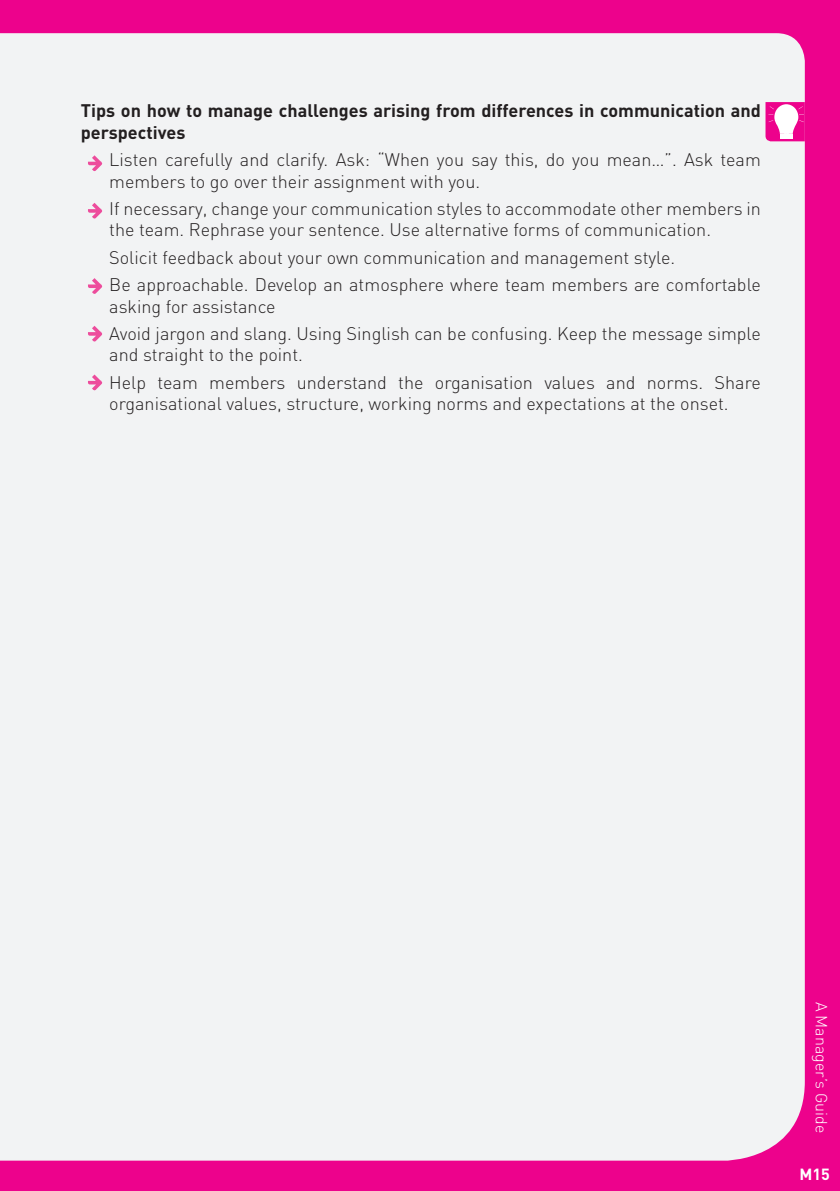
<style>
.page{position:relative;width:840px;height:1191px;background:#fff}
.page>*{position:absolute;margin:0;border:0;box-sizing:border-box;transform-origin:0 0}
.t1{font:300 18px/27.2px "DIN";color:#231f20}
.t2{font:700 18px/21.6px "DIN";color:#231f20}
.t3{font:300 16px "DIN";color:#fff}
.t4{font:700 16px "DIN";color:#fff}
</style>
<div class="page">
<div style="left:1px;top:0;width:838px;height:1191px;background:#ed028c"></div>
<div style="left:0;top:33px;width:804px;height:1127px;background:#f2f3f4"></div>
<svg style="left:765px;top:102px;width:39px;height:39px"></svg>
<svg style="left:88px;top:155px;width:15px;height:17px"></svg>
<svg style="left:88px;top:203px;width:15px;height:16px"></svg>
<svg style="left:88px;top:278px;width:15px;height:17px"></svg>
<svg style="left:88px;top:326px;width:15px;height:16px"></svg>
<svg style="left:88px;top:374px;width:15px;height:17px"></svg>
<p class="t2" style="left:81px;top:99px;width:681px">Tips on how to manage challenges arising from differences in communication and perspectives</p>
<p class="t1" style="left:109px;top:148px;width:652px;line-height:21.6px">Listen carefully and clarify. Ask: “When you say this, do you mean…”. Ask team members to go over their assignment with you.</p>
<p class="t1" style="left:109px;top:197px;width:652px;line-height:21.6px">If necessary, change your communication styles to accommodate other members in the team. Rephrase your sentence. Use alternative forms of communication.</p>
<p class="t1" style="left:109px;top:243px;width:652px">Solicit feedback about your own communication and management style.<br>Be approachable. Develop an atmosphere where team members are comfortable</p>
<p class="t1" style="left:109px;top:292px;width:652px">asking for assistance<br>Avoid jargon and slang. Using Singlish can be confusing. Keep the message simple</p>
<p class="t1" style="left:109px;top:341px;width:652px">and straight to the point.<br>Help team members understand the organisation values and norms. Share</p>
<p class="t1" style="left:109px;top:390px;width:620px">organisational values, structure, working norms and expectations at the onset.</p>
<p class="t3" style="left:830px;top:1001px;width:133px;rotate:90deg">A Manager’s Guide</p>
<p class="t4" style="left:798px;top:1163px;width:32px">M15</p>
</div>
